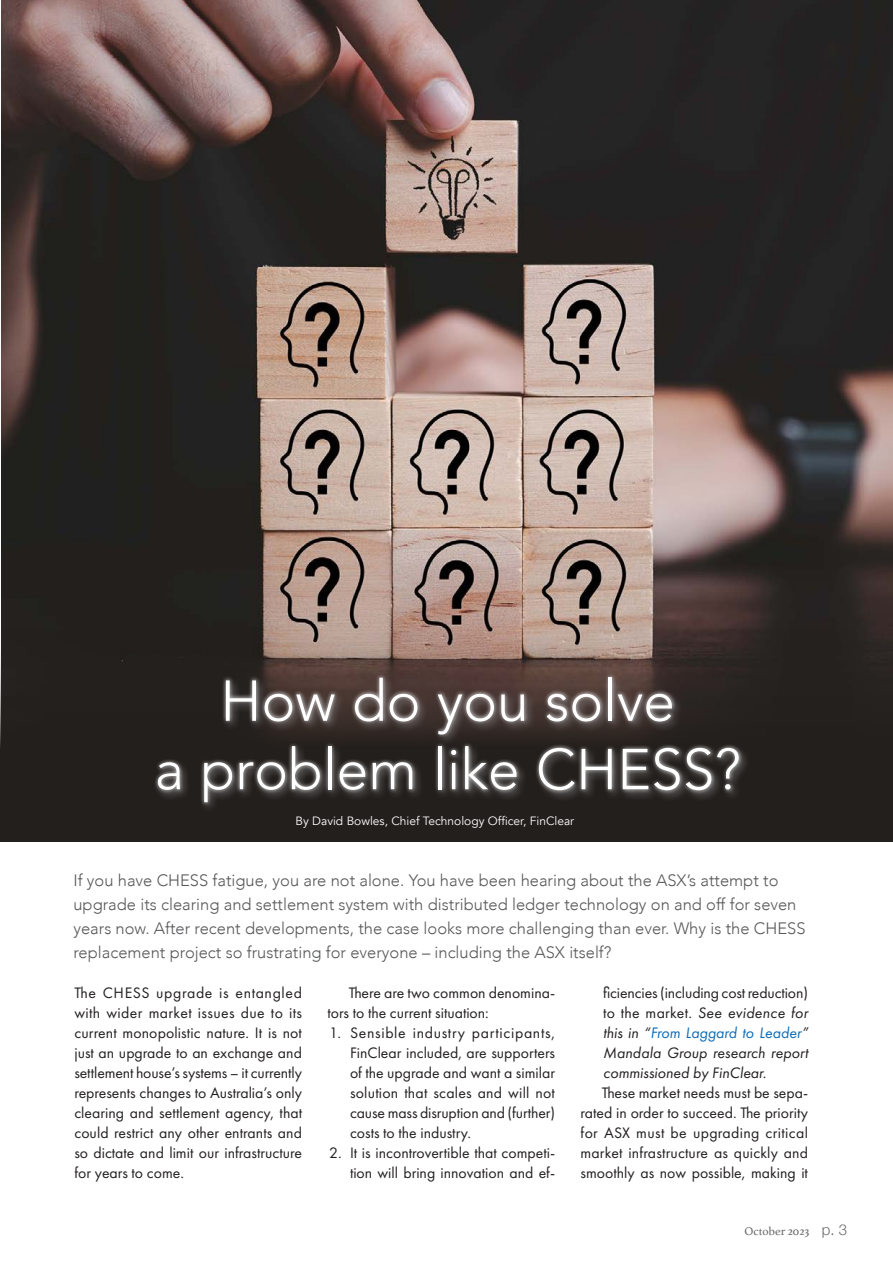
<style>
.page{position:relative;width:893px;height:1263px;background:#fff}
.page>*{position:absolute;margin:0;border:0;box-sizing:border-box;transform-origin:0 0}
.t1{font:300 57px/68.4px "Avenir";color:#fff;text-align:center}
.t2{font:300 16.5px/24px "Avenir";color:#57585a}
.t3{font:15.75px/20.1px "Futura PT";color:#231f20;text-align:justify}
.t4{font:italic 15.75px/20.1px "Futura PT";color:#231f20;text-align:justify}
.t5{font:12px "Avenir";color:#fff}
.t6{font:12px "Athelas";color:#6a666b}
.s1{font-style:normal}
.s2{color:#0d6cb6}
.s3{font-family:"Helvetica Neue";font-weight:300;font-size:15px}
</style>
<div class="page">
<img style="left:1px;top:0;width:892px;height:621px">
<svg style="left:0;top:621px;width:893px;height:220px;background:#39312c"></svg>
<div style="left:154px;top:673px;width:596px;height:141px;background:#231f1c"></div>
<div style="left:153px;top:673px;width:590px;height:133px;background:#fff;opacity:.75"></div>
<h1 class="t1" style="left:154px;top:671px;width:588px">How do you solve<br>a problem like CHESS?</h1>
<p class="t5" style="left:296px;top:813px;width:280px">By David Bowles, Chief Technology Officer, FinClear</p>
<p class="t2" style="left:73px;top:870px;width:734px">If you have CHESS fatigue, you are not alone. You have been hearing about the ASX’s attempt to upgrade its clearing and settlement system with distributed ledger technology on and off for seven years now. After recent developments, the case looks more challenging than ever. Why is the CHESS replacement project so frustrating for everyone – including the ASX itself?</p>
<p class="t3" style="left:74px;top:983px;width:229px">The CHESS upgrade is entangled with wider market issues due to its current monopolistic nature. It is not just an upgrade to an exchange and settlement house’s systems – it currently represents changes to Australia’s only clearing and settlement agency, that could restrict any other entrants and so dictate and limit our infrastructure for years to come.</p>
<p class="t3" style="left:327px;top:983px;width:229px;text-indent:21px">There are two common denomina&shy;tors to the current situation:</p>
<p class="t3" style="left:350px;top:1023px;width:207px;text-indent:-21px">1. Sensible industry participants, FinClear included, are supporters of the upgrade and want a similar solution that scales and will not cause mass disruption and (further) costs to the industry.</p>
<p class="t3" style="left:329px;top:1144px;width:227px;text-align:right">2. It is incontrovertible that competi&shy;tion will bring innovation and ef-</p>
<p class="t4" style="left:603px;top:983px;width:207px"><span class="s1">ficiencies (including cost reduction) to the market.</span> See evidence for this in “<span class="s2">From Laggard to Leader</span>” Mandala Group research report commissioned by FinClear.</p>
<p class="t3" style="left:581px;top:1083px;width:229px;text-indent:21px">These market needs must be sepa&shy;rated in order to succeed. The priority for ASX must be upgrading critical market infrastructure as quickly and smoothly as now possible, making it</p>
<p class="t6" style="left:745px;top:1227px;width:104px">October 2023 <span class="s3">p. 3</span></p>
</div>
